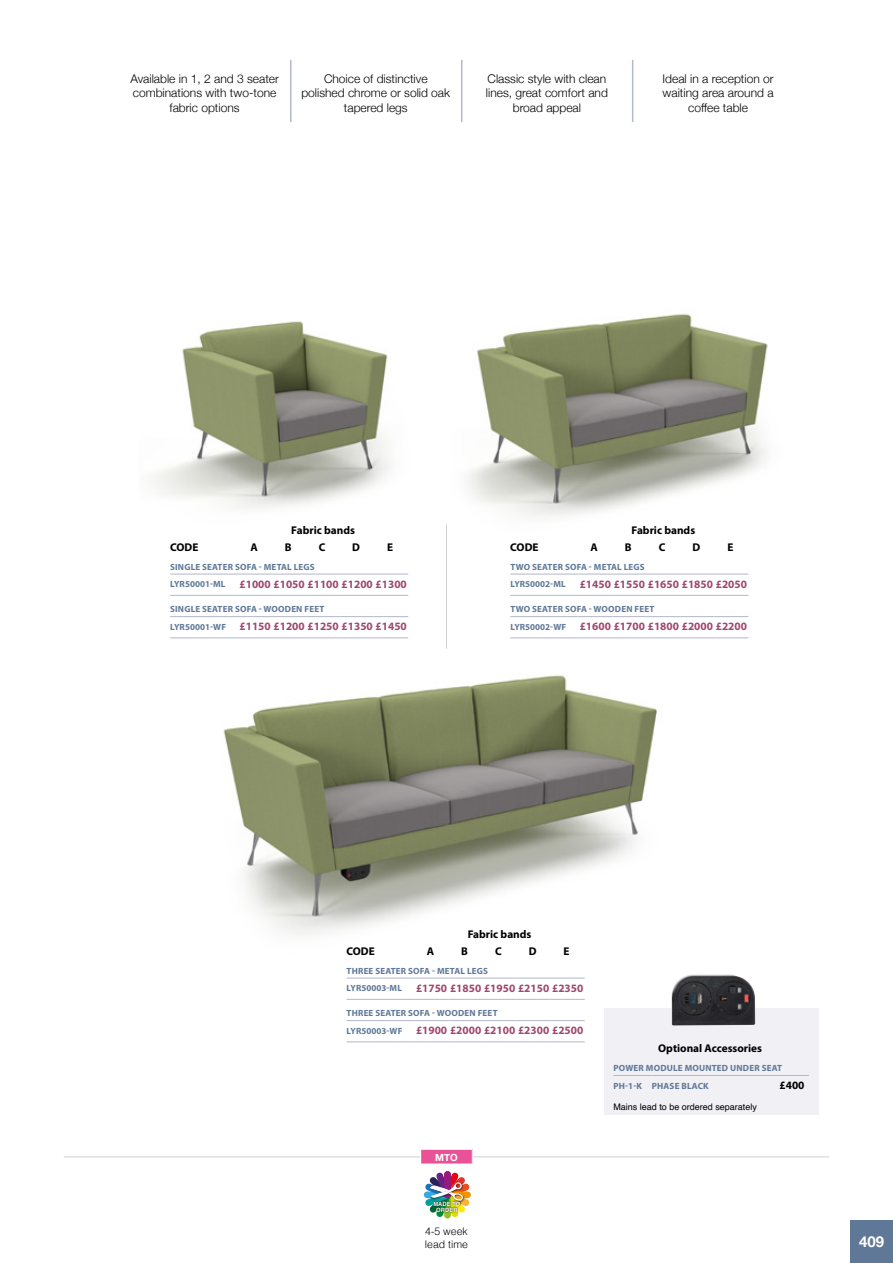
<style>
.page{position:relative;width:893px;height:1263px;background:#fff}
.page>*{position:absolute;margin:0;border:0;box-sizing:border-box;transform-origin:0 0}
.t1{font:700 15px "Helvetica Neue";color:#fff}
.t2{font:300 12px/14.4px "Helvetica Neue";color:#000;text-align:center}
.t3{font:700 11.25px "Myriad Pro";color:#9d496e}
.t4{font:700 11.25px "Myriad Pro";color:#000}
.t5{font:300 10.5px/12.6px "Helvetica";color:#000}
.t6{font:700 9.75px "Helvetica Neue";color:#fff}
.t7{font:700 9px/17.2px "Myriad Pro";letter-spacing:.02em;color:#607898}
.t8{font:9px "Helvetica";color:#000}
.t9{font:700 5.85px/5.8px "Helvetica";color:#fff;text-align:center}
.s1{font-size:9px;color:#607898}
</style>
<div class="page">
<hr style="left:64px;top:1157px;width:765px;height:1px;background:#d0d0d0">
<img style="left:223px;top:675px;width:435px;height:260px">
<img style="left:467px;top:314px;width:301px;height:204px">
<img style="left:152px;top:321px;width:237px;height:188px">
<hr style="left:170px;top:574px;width:68px;height:1px;background:#b3b8ca">
<hr style="left:238px;top:574px;width:34px;height:1px;background:#b3b8ca">
<hr style="left:272px;top:574px;width:34px;height:1px;background:#b3b8ca">
<hr style="left:306px;top:574px;width:34px;height:1px;background:#b3b8ca">
<hr style="left:340px;top:574px;width:34px;height:1px;background:#b3b8ca">
<hr style="left:374px;top:574px;width:34px;height:1px;background:#b3b8ca">
<hr style="left:170px;top:595px;width:68px;height:1px;background:#b3b8ca">
<hr style="left:238px;top:595px;width:34px;height:1px;background:#b3b8ca">
<hr style="left:272px;top:595px;width:34px;height:1px;background:#b3b8ca">
<hr style="left:306px;top:595px;width:34px;height:1px;background:#b3b8ca">
<hr style="left:340px;top:595px;width:34px;height:1px;background:#b3b8ca">
<hr style="left:374px;top:595px;width:34px;height:1px;background:#b3b8ca">
<hr style="left:170px;top:616px;width:68px;height:1px;background:#b3b8ca">
<hr style="left:238px;top:616px;width:34px;height:1px;background:#b3b8ca">
<hr style="left:272px;top:616px;width:34px;height:1px;background:#b3b8ca">
<hr style="left:306px;top:616px;width:34px;height:1px;background:#b3b8ca">
<hr style="left:340px;top:616px;width:34px;height:1px;background:#b3b8ca">
<hr style="left:374px;top:616px;width:34px;height:1px;background:#b3b8ca">
<hr style="left:170px;top:638px;width:68px;height:1px;background:#b3b8ca">
<hr style="left:238px;top:638px;width:34px;height:1px;background:#b3b8ca">
<hr style="left:272px;top:638px;width:34px;height:1px;background:#b3b8ca">
<hr style="left:306px;top:638px;width:34px;height:1px;background:#b3b8ca">
<hr style="left:340px;top:638px;width:34px;height:1px;background:#b3b8ca">
<hr style="left:374px;top:638px;width:34px;height:1px;background:#b3b8ca">
<hr style="left:510px;top:574px;width:68px;height:1px;background:#b3b8ca">
<hr style="left:578px;top:574px;width:34px;height:1px;background:#b3b8ca">
<hr style="left:612px;top:574px;width:34px;height:1px;background:#b3b8ca">
<hr style="left:646px;top:574px;width:34px;height:1px;background:#b3b8ca">
<hr style="left:680px;top:574px;width:34px;height:1px;background:#b3b8ca">
<hr style="left:714px;top:574px;width:34px;height:1px;background:#b3b8ca">
<hr style="left:510px;top:595px;width:68px;height:1px;background:#b3b8ca">
<hr style="left:578px;top:595px;width:34px;height:1px;background:#b3b8ca">
<hr style="left:612px;top:595px;width:34px;height:1px;background:#b3b8ca">
<hr style="left:646px;top:595px;width:34px;height:1px;background:#b3b8ca">
<hr style="left:680px;top:595px;width:34px;height:1px;background:#b3b8ca">
<hr style="left:714px;top:595px;width:34px;height:1px;background:#b3b8ca">
<hr style="left:510px;top:616px;width:68px;height:1px;background:#b3b8ca">
<hr style="left:578px;top:616px;width:34px;height:1px;background:#b3b8ca">
<hr style="left:612px;top:616px;width:34px;height:1px;background:#b3b8ca">
<hr style="left:646px;top:616px;width:34px;height:1px;background:#b3b8ca">
<hr style="left:680px;top:616px;width:34px;height:1px;background:#b3b8ca">
<hr style="left:714px;top:616px;width:34px;height:1px;background:#b3b8ca">
<hr style="left:510px;top:638px;width:68px;height:1px;background:#b3b8ca">
<hr style="left:578px;top:638px;width:34px;height:1px;background:#b3b8ca">
<hr style="left:612px;top:638px;width:34px;height:1px;background:#b3b8ca">
<hr style="left:646px;top:638px;width:34px;height:1px;background:#b3b8ca">
<hr style="left:680px;top:638px;width:34px;height:1px;background:#b3b8ca">
<hr style="left:714px;top:638px;width:34px;height:1px;background:#b3b8ca">
<hr style="left:347px;top:978px;width:68px;height:1px;background:#b3b8ca">
<hr style="left:415px;top:978px;width:34px;height:1px;background:#b3b8ca">
<hr style="left:449px;top:978px;width:34px;height:1px;background:#b3b8ca">
<hr style="left:483px;top:978px;width:34px;height:1px;background:#b3b8ca">
<hr style="left:517px;top:978px;width:34px;height:1px;background:#b3b8ca">
<hr style="left:551px;top:978px;width:34px;height:1px;background:#b3b8ca">
<hr style="left:347px;top:999px;width:68px;height:1px;background:#b3b8ca">
<hr style="left:415px;top:999px;width:34px;height:1px;background:#b3b8ca">
<hr style="left:449px;top:999px;width:34px;height:1px;background:#b3b8ca">
<hr style="left:483px;top:999px;width:34px;height:1px;background:#b3b8ca">
<hr style="left:517px;top:999px;width:34px;height:1px;background:#b3b8ca">
<hr style="left:551px;top:999px;width:34px;height:1px;background:#b3b8ca">
<hr style="left:347px;top:1020px;width:68px;height:1px;background:#b3b8ca">
<hr style="left:415px;top:1020px;width:34px;height:1px;background:#b3b8ca">
<hr style="left:449px;top:1020px;width:34px;height:1px;background:#b3b8ca">
<hr style="left:483px;top:1020px;width:34px;height:1px;background:#b3b8ca">
<hr style="left:517px;top:1020px;width:34px;height:1px;background:#b3b8ca">
<hr style="left:551px;top:1020px;width:34px;height:1px;background:#b3b8ca">
<hr style="left:347px;top:1041px;width:68px;height:1px;background:#b3b8ca">
<hr style="left:415px;top:1041px;width:34px;height:1px;background:#b3b8ca">
<hr style="left:449px;top:1041px;width:34px;height:1px;background:#b3b8ca">
<hr style="left:483px;top:1041px;width:34px;height:1px;background:#b3b8ca">
<hr style="left:517px;top:1041px;width:34px;height:1px;background:#b3b8ca">
<hr style="left:551px;top:1041px;width:34px;height:1px;background:#b3b8ca">
<hr style="left:446px;top:524px;width:1px;height:125px;background:#d0d0d0">
<div style="left:604px;top:1008px;width:215px;height:106px;background:#f0f0f5"></div>
<hr style="left:613px;top:1075px;width:39px;height:1px;background:#b3b8ca">
<hr style="left:652px;top:1075px;width:123px;height:1px;background:#b3b8ca">
<hr style="left:775px;top:1075px;width:34px;height:1px;background:#b3b8ca">
<img style="left:671px;top:974px;width:84px;height:51px">
<hr style="left:632px;top:60px;width:1px;height:62px;background:#b3b8ca">
<hr style="left:461px;top:60px;width:1px;height:62px;background:#b3b8ca">
<hr style="left:290px;top:60px;width:1px;height:62px;background:#b3b8ca">
<div style="left:421px;top:1149px;width:51px;height:15px;background:#ea5297"></div>
<svg style="left:472px;top:1149px;width:1px;height:15px"></svg>
<hr style="left:420px;top:1149px;width:52px;height:1px;background:#fff">
<svg style="left:424px;top:1171px;width:47px;height:28px"></svg>
<img style="left:425px;top:1199px;width:45px;height:20px">
<div style="left:850px;top:1220px;width:43px;height:43px;background:#607898"></div>
<p class="t2" style="left:130px;top:70px;width:150px">Available in 1, 2 and 3 seater combinations with two-tone fabric options</p>
<p class="t2" style="left:301px;top:70px;width:150px">Choice of distinctive polished chrome or solid oak tapered legs</p>
<p class="t2" style="left:663px;top:70px;width:112px">Ideal in a reception or waiting area around a coffee table</p>
<p class="t2" style="left:486px;top:70px;width:124px">Classic style with clean lines, great comfort and broad appeal</p>
<p class="t4" style="left:291px;top:522px;width:65px">Fabric bands</p>
<p class="t4" style="left:170px;top:540px;width:30px">CODE</p>
<p class="t4" style="left:250px;top:540px;width:9px">A</p>
<p class="t4" style="left:285px;top:540px;width:8px">B</p>
<p class="t4" style="left:319px;top:540px;width:8px">C</p>
<p class="t4" style="left:352px;top:540px;width:9px">D</p>
<p class="t4" style="left:387px;top:540px;width:8px">E</p>
<p class="t7" style="left:170px;top:558px;width:146px">SINGLE SEATER SOFA - METAL LEGS</p>
<p class="t3" style="left:170px;top:577px;width:238px"><span class="s1">LYR50001-ML</span> £1000 £1050 £1100 £1200 £1300</p>
<p class="t7" style="left:170px;top:600px;width:156px">SINGLE SEATER SOFA - WOODEN FEET</p>
<p class="t3" style="left:170px;top:619px;width:238px"><span class="s1">LYR50001-WF</span> £1150 £1200 £1250 £1350 £1450</p>
<p class="t4" style="left:631px;top:522px;width:65px">Fabric bands</p>
<p class="t4" style="left:510px;top:540px;width:30px">CODE</p>
<p class="t4" style="left:591px;top:540px;width:9px">A</p>
<p class="t4" style="left:625px;top:540px;width:8px">B</p>
<p class="t4" style="left:659px;top:540px;width:8px">C</p>
<p class="t4" style="left:692px;top:540px;width:9px">D</p>
<p class="t4" style="left:727px;top:540px;width:8px">E</p>
<p class="t7" style="left:510px;top:558px;width:136px">TWO SEATER SOFA - METAL LEGS</p>
<p class="t3" style="left:510px;top:577px;width:238px"><span class="s1">LYR50002-ML</span> £1450 £1550 £1650 £1850 £2050</p>
<p class="t7" style="left:510px;top:600px;width:146px">TWO SEATER SOFA - WOODEN FEET</p>
<p class="t3" style="left:510px;top:619px;width:238px"><span class="s1">LYR50002-WF</span> £1600 £1700 £1800 £2000 £2200</p>
<p class="t4" style="left:468px;top:926px;width:65px">Fabric bands</p>
<p class="t4" style="left:347px;top:943px;width:30px">CODE</p>
<p class="t4" style="left:427px;top:943px;width:9px">A</p>
<p class="t4" style="left:461px;top:943px;width:8px">B</p>
<p class="t4" style="left:495px;top:943px;width:8px">C</p>
<p class="t4" style="left:529px;top:943px;width:9px">D</p>
<p class="t4" style="left:564px;top:943px;width:8px">E</p>
<p class="t7" style="left:347px;top:962px;width:143px">THREE SEATER SOFA - METAL LEGS</p>
<p class="t3" style="left:347px;top:981px;width:238px"><span class="s1">LYR50003-ML</span> £1750 £1850 £1950 £2150 £2350</p>
<p class="t7" style="left:347px;top:1004px;width:152px">THREE SEATER SOFA - WOODEN FEET</p>
<p class="t3" style="left:347px;top:1023px;width:238px"><span class="s1">LYR50003-WF</span> £1900 £2000 £2100 £2300 £2500</p>
<p class="t6" style="left:435px;top:1150px;width:24px">MTO</p>
<p class="t9" style="left:433px;top:1201px;width:29px">MADE TO<br>ORDER</p>
<p class="t5" style="left:425px;top:1224px;width:45px">4-5 week lead time</p>
<p class="t4" style="left:658px;top:1041px;width:105px">Optional Accessories</p>
<p class="t7" style="left:613px;top:1059px;width:170px">POWER MODULE MOUNTED UNDER SEAT<br>PH-1-K PHASE BLACK</p>
<p class="t4" style="left:779px;top:1078px;width:26px">£400</p>
<p class="t8" style="left:613px;top:1099px;width:145px">Mains lead to be ordered separately</p>
<h1 class="t1" style="left:859px;top:1230px;width:27px">409</h1>
</div>
